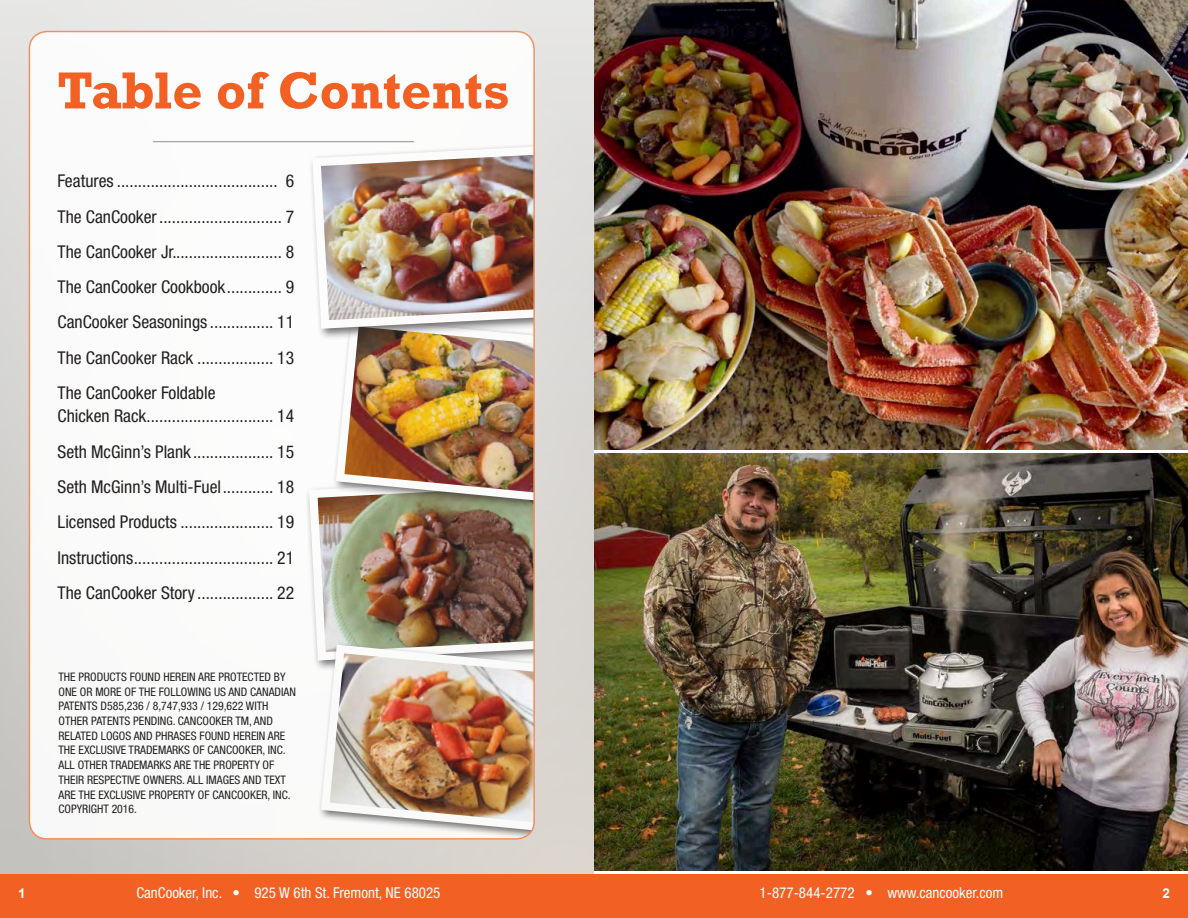
<style>
.page{position:relative;width:1188px;height:918px;background:#fff}
.page>*{position:absolute;margin:0;border:0;box-sizing:border-box;transform-origin:0 0}
.t1{font:700 52.95px "Rockwell";color:#f26023}
.t2{font:condensed 17.7px/35.2px "Helvetica Neue";color:#231f20;text-align:justify}
.t3{font:condensed 15px "Helvetica Neue";color:#fff}
.t4{font:700 13.5px "Arial";color:#fff}
.t5{font:condensed 11.7px/14.7px "Helvetica Neue";color:#231f20}
</style>
<div class="page">
<img style="left:595px;top:0;width:593px;height:450px">
<img style="left:595px;top:454px;width:593px;height:417px">
<svg style="left:0;top:0;width:594px;height:918px;background:#dad7d2"></svg>
<div style="left:0;top:874px;width:1188px;height:44px;background:#f26023"></div>
<div style="left:29px;top:32px;width:505px;height:807px;background:#fff;border-radius:18px"></div>
<img style="left:308px;top:142px;width:226px;height:695px">
<hr style="left:153px;top:141px;width:261px;height:1px;background:#231f20">
<h1 class="t1" style="left:57px;top:59px;width:454px">Table of Contents</h1>
<p class="t2" style="left:58px;top:163px;width:238px">Features ...................................... 6<br>The CanCooker ............................. 7<br>The CanCooker Jr. ......................... 8<br>The CanCooker Cookbook ............. 9<br>CanCooker Seasonings ............... 11<br>The CanCooker Rack .................. 13<br>The CanCooker Foldable</p>
<p class="t2" style="left:58px;top:398px;width:238px">Chicken Rack .............................. 14<br>Seth McGinn’s Plank ................... 15<br>Seth McGinn’s Multi-Fuel ............ 18<br>Licensed Products ...................... 19<br>Instructions ................................. 21<br>The CanCooker Story .................. 22</p>
<p class="t5" style="left:59px;top:669px;width:239px">THE PRODUCTS FOUND HEREIN ARE PROTECTED BY ONE OR MORE OF THE FOLLOWING US AND CANADIAN PATENTS D585,236 / 8,747,933 / 129,622 WITH OTHER PATENTS PENDING. CANCOOKER TM, AND RELATED LOGOS AND PHRASES FOUND HEREIN ARE THE EXCLUSIVE TRADEMARKS OF CANCOOKER, INC.<br>ALL OTHER TRADEMARKS ARE THE PROPERTY OF THEIR RESPECTIVE OWNERS. ALL IMAGES AND TEXT ARE THE EXCLUSIVE PROPERTY OF CANCOOKER, INC.<br>COPYRIGHT 2016.</p>
<p class="t3" style="left:136px;top:884px;width:305px">CanCooker, Inc. • 925 W 6th St. Fremont, NE 68025</p>
<p class="t4" style="left:18px;top:886px;width:9px">1</p>
<p class="t3" style="left:760px;top:884px;width:245px">1-877-844-2772 • www.cancooker.com</p>
<p class="t4" style="left:1162px;top:886px;width:9px">2</p>
</div>
